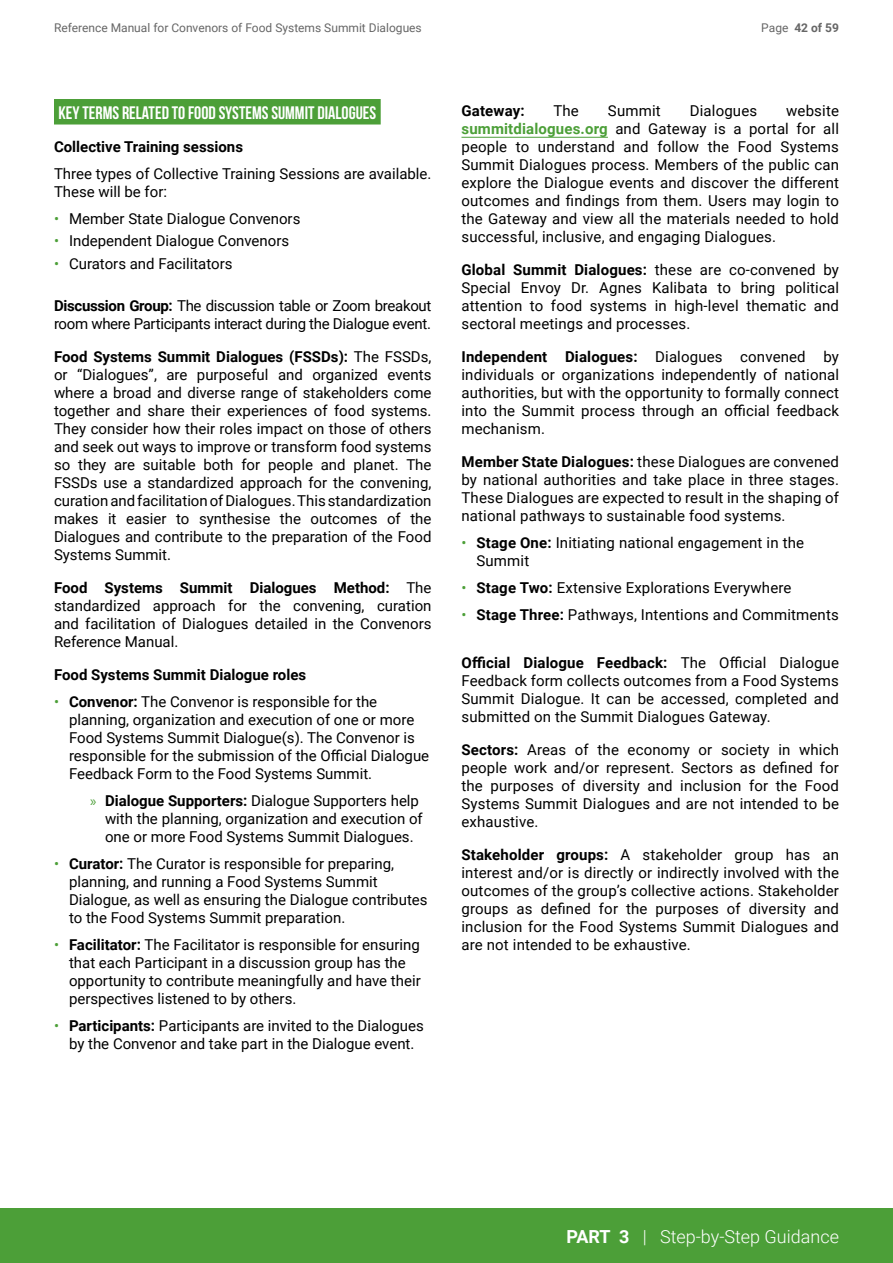
<style>
.page{position:relative;width:893px;height:1263px;background:#fff}
.page>*{position:absolute;margin:0;border:0;box-sizing:border-box;transform-origin:0 0}
.t1{font:700 18px "Bebas Neue";color:#fff}
.t2{font:300 18px "Roboto";color:#fff}
.t3{font:15px/18px "Roboto";color:#000;text-align:justify}
.t4{font:15px/18px "Roboto";letter-spacing:-.02em;color:#000}
.t5{font:700 15px "Roboto";color:#000}
.t6{font:12px "Roboto";color:#666}
.t7{font:700 12px "Roboto";color:#666}
.s1{font-weight:400}
.s2{color:#4c9f38}
.s3{font-weight:700}
.s4{font-family:"Myriad Pro";color:#4c9f38}
.s5{font-weight:700;color:#4c9f38}
</style>
<div class="page">
<div style="left:0;top:1209px;width:893px;height:54px;background:#4c9f38"></div>
<div style="left:54px;top:99px;width:327px;height:26px;background:#4c9f38"></div>
<hr style="left:461px;top:137px;width:147px;height:1px;background:#4c9f38">
<p class="t6" style="left:54px;top:19px;width:369px">Reference Manual for Convenors of Food Systems Summit Dialogues</p>
<p class="t7" style="left:761px;top:19px;width:79px"><span class="s1">Page</span> 42 of 59</p>
<p class="t1" style="left:58px;top:102px;width:319px">KEY TERMS RELATED TO FOOD SYSTEMS SUMMIT DIALOGUES</p>
<p class="t5" style="left:54px;top:136px;width:191px">Collective Training sessions</p>
<p class="t3" style="left:54px;top:164px;width:379px">Three types of Collective Training Sessions are available.<br>These will be for:</p>
<p class="t3" style="left:54px;top:209px;width:248px"><span class="s2">•</span> Member State Dialogue Convenors</p>
<p class="t3" style="left:54px;top:231px;width:237px"><span class="s2">•</span> Independent Dialogue Convenors</p>
<p class="t3" style="left:54px;top:254px;width:180px"><span class="s2">•</span> Curators and Facilitators</p>
<p class="t4" style="left:54px;top:296px;width:379px"><span class="s3">Discussion Group:</span> The discussion table or Zoom breakout room where Participants interact during the Dialogue event.</p>
<p class="t3" style="left:54px;top:347px;width:379px"><span class="s3">Food Systems Summit Dialogues (FSSDs):</span> The FSSDs, or “Dialogues”, are purposeful and organized events where a broad and diverse range of stakeholders come together and share their experiences of food systems.<br>They consider how their roles impact on those of others and seek out ways to improve or transform food systems so they are suitable both for people and planet. The FSSDs use a standardized approach for the convening, curation and facilitation of Dialogues. This standardization makes it easier to synthesise the outcomes of the Dialogues and contribute to the preparation of the Food Systems Summit.</p>
<p class="t3" style="left:54px;top:578px;width:379px"><span class="s3">Food Systems Summit Dialogues Method:</span> The standardized approach for the convening, curation and facilitation of Dialogues detailed in the Convenors Reference Manual.</p>
<p class="t5" style="left:54px;top:664px;width:254px">Food Systems Summit Dialogue roles</p>
<p class="t3" style="left:69px;top:692px;width:362px;text-align:left;text-indent:-15px"><span class="s2">•</span> <span class="s3">Convenor:</span> The Convenor is responsible for the planning, organization and execution of one or more Food Systems Summit Dialogue(s). The Convenor is responsible for the submission of the Official Dialogue Feedback Form to the Food Systems Summit.</p>
<p class="t3" style="left:105px;top:791px;width:319px;text-align:left;text-indent:-15px"><span class="s4">»</span> <span class="s3">Dialogue Supporters:</span> Dialogue Supporters help with the planning, organization and execution of one or more Food Systems Summit Dialogues.</p>
<p class="t3" style="left:69px;top:854px;width:360px;text-align:left;text-indent:-15px"><span class="s2">•</span> <span class="s3">Curator:</span> The Curator is responsible for preparing, planning, and running a Food Systems Summit Dialogue, as well as ensuring the Dialogue contributes to the Food Systems Summit preparation.</p>
<p class="t3" style="left:69px;top:935px;width:353px;text-align:left;text-indent:-15px"><span class="s2">•</span> <span class="s3">Facilitator:</span> The Facilitator is responsible for ensuring that each Participant in a discussion group has the opportunity to contribute meaningfully and have their perspectives listened to by others.</p>
<p class="t3" style="left:54px;top:1016px;width:371px;text-align:center"><span class="s2">•</span> <span class="s3">Participants:</span> Participants are invited to the Dialogues by the Convenor and take part in the Dialogue event.</p>
<p class="t3" style="left:461px;top:101px;width:379px;text-indent:325px">website <span class="s5">summitdialogues.org</span> and Gateway is a portal for all people to understand and follow the Food Systems Summit Dialogues process. Members of the public can explore the Dialogue events and discover the different outcomes and findings from them. Users may login to the Gateway and view all the materials needed to hold successful, inclusive, and engaging Dialogues.</p>
<p class="t3" style="left:461px;top:260px;width:379px"><span class="s3">Global Summit Dialogues:</span> these are co-convened by Special Envoy Dr. Agnes Kalibata to bring political attention to food systems in high-level thematic and sectoral meetings and processes.</p>
<p class="t3" style="left:461px;top:347px;width:379px"><span class="s3">Independent Dialogues:</span> Dialogues convened by individuals or organizations independently of national authorities, but with the opportunity to formally connect into the Summit process through an official feedback mechanism.</p>
<p class="t3" style="left:461px;top:452px;width:379px"><span class="s3">Member State Dialogues:</span> these Dialogues are convened by national authorities and take place in three stages.<br>These Dialogues are expected to result in the shaping of national pathways to sustainable food systems.</p>
<p class="t3" style="left:476px;top:533px;width:329px;text-indent:-15px"><span class="s2">•</span> <span class="s3">Stage One:</span> Initiating national engagement in the<br>Summit</p>
<p class="t3" style="left:461px;top:578px;width:331px"><span class="s2">•</span> <span class="s3">Stage Two:</span> Extensive Explorations Everywhere</p>
<p class="t3" style="left:461px;top:605px;width:379px"><span class="s2">•</span> <span class="s3">Stage Three:</span> Pathways, Intentions and Commitments</p>
<p class="t3" style="left:461px;top:653px;width:379px"><span class="s3">Official Dialogue Feedback:</span> The Official Dialogue Feedback form collects outcomes from a Food Systems Summit Dialogue. It can be accessed, completed and submitted on the Summit Dialogues Gateway.</p>
<p class="t3" style="left:461px;top:740px;width:379px"><span class="s3">Sectors:</span> Areas of the economy or society in which people work and/or represent. Sectors as defined for the purposes of diversity and inclusion for the Food Systems Summit Dialogues and are not intended to be exhaustive.</p>
<p class="t3" style="left:461px;top:845px;width:379px"><span class="s3">Stakeholder groups:</span> A stakeholder group has an interest and/or is directly or indirectly involved with the outcomes of the group’s collective actions. Stakeholder groups as defined for the purposes of diversity and inclusion for the Food Systems Summit Dialogues and are not intended to be exhaustive.</p>
<p class="t5" style="left:461px;top:100px;width:65px">Gateway:</p>
<p class="t3" style="left:553px;top:101px;width:27px">The</p>
<p class="t3" style="left:608px;top:101px;width:54px">Summit</p>
<p class="t3" style="left:690px;top:101px;width:69px">Dialogues</p>
<p class="t2" style="left:566px;top:1224px;width:274px"><span class="s3">PART 3</span> | Step-by-Step Guidance</p>
</div>
